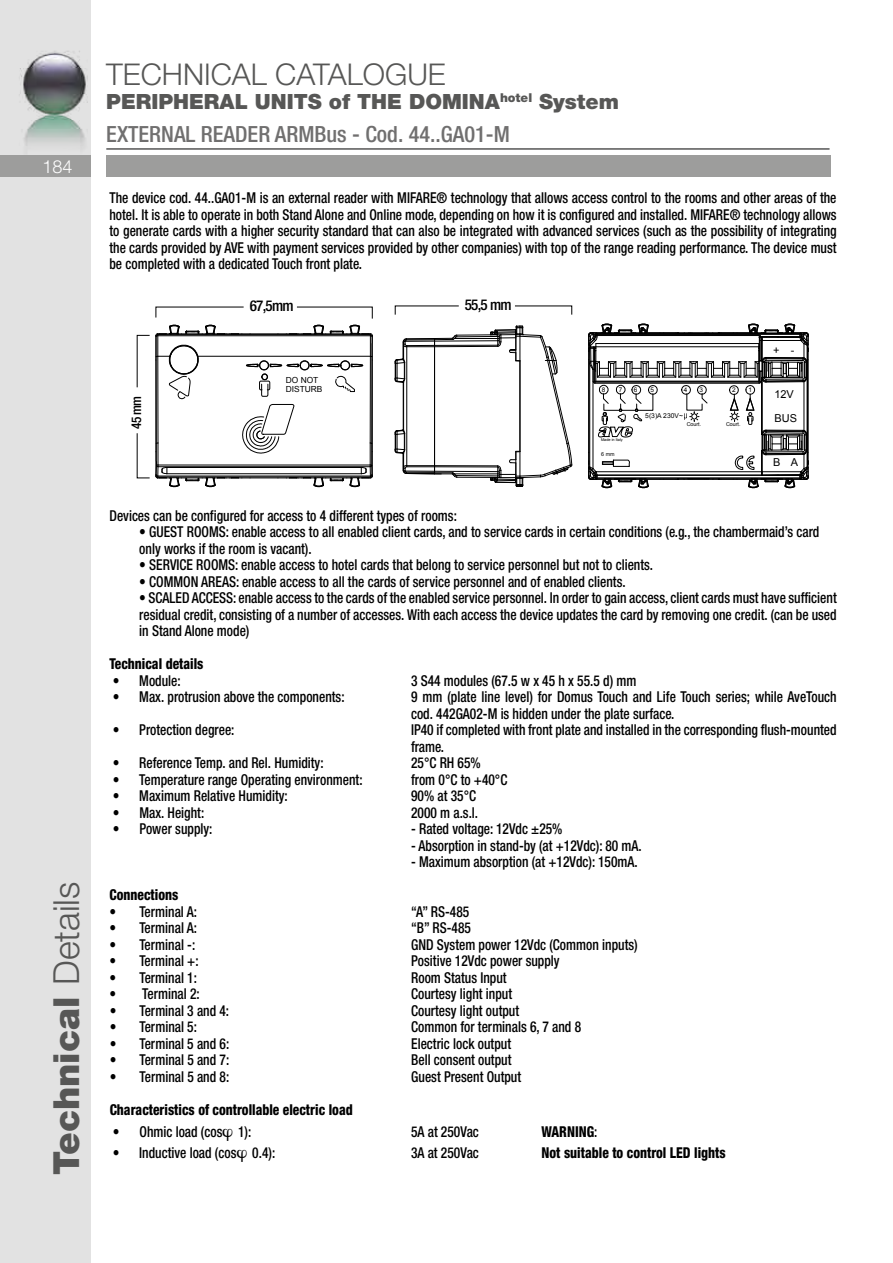
<style>
.page{position:relative;width:893px;height:1263px;background:#fff}
.page>*{position:absolute;margin:0;border:0;box-sizing:border-box;transform-origin:0 0}
.t1{font:900 36px "Helvetica Neue LT Std";color:#575756}
.t2{font:300 30px "Helvetica Neue LT Std";color:#575756}
.t3{font:500 condensed 22.35px "Helvetica Neue LT Std";color:#706f6f}
.t4{font:900 21px "Helvetica Neue LT Std";color:#575756}
.t5{font:300 18px "Helvetica Neue LT Std";color:#fff}
.t6{font:500 condensed 15px/16.5px "Helvetica Neue LT Std";color:#000;scale:.9 1}
.t7{font:800 condensed 15px "Helvetica Neue LT Std";color:#000;scale:.9 1}
.t8{font:500 condensed 15px "Helvetica Neue LT Std";color:#000}
.t9{font:500 condensed 13.35px "Helvetica Neue LT Std";color:#000}
.t10{font:10.95px "Arial";color:#000}
.t11{font:8.4px/9.1px "Arial";color:#000}
.t12{font:6.75px "Arial";color:#000}
.t13{font:6.45px "Arial";color:#000}
.t14{font:5.4px "Arial";color:#000}
.t15{font:3.9px "Arial";color:#000}
.s1{font-weight:300}
.s2{font-weight:500}
</style>
<div class="page">
<div style="left:0;top:0;width:90px;height:1263px;background:#e2e2e2"></div>
<img style="left:19px;top:51px;width:69px;height:95px">
<div style="left:0;top:156px;width:90px;height:21px;background:#9d9d9c"></div>
<div style="left:106px;top:155px;width:725px;height:22px;background:#9d9d9c"></div>
<hr style="left:106px;top:149px;width:723px;height:1px;background:#000">
<hr style="left:457px;top:334px;width:41px;height:1px;background:#000">
<hr style="left:457px;top:336px;width:41px;height:1px;background:#000">
<hr style="left:454px;top:338px;width:44px;height:1px;background:#000">
<hr style="left:435px;top:465px;width:63px;height:1px;background:#000">
<hr style="left:435px;top:346px;width:63px;height:1px;background:#000">
<hr style="left:435px;top:340px;width:63px;height:1px;background:#000">
<hr style="left:435px;top:345px;width:63px;height:1px;background:#000">
<hr style="left:435px;top:466px;width:63px;height:1px;background:#000">
<hr style="left:454px;top:474px;width:44px;height:1px;background:#000">
<hr style="left:435px;top:471px;width:63px;height:1px;background:#000">
<hr style="left:457px;top:477px;width:41px;height:1px;background:#000">
<hr style="left:457px;top:475px;width:41px;height:1px;background:#000">
<svg style="left:490px;top:326px;width:82px;height:161px"></svg>
<hr style="left:434px;top:347px;width:1px;height:119px;background:#000">
<hr style="left:403px;top:382px;width:1px;height:48px;background:#000">
<hr style="left:406px;top:347px;width:1px;height:119px;background:#000">
<svg style="left:395px;top:335px;width:62px;height:48px"></svg>
<svg style="left:395px;top:429px;width:62px;height:49px"></svg>
<svg style="left:156px;top:325px;width:217px;height:162px"></svg>
<svg style="left:588px;top:324px;width:221px;height:164px"></svg>
<svg style="left:297px;top:307px;width:76px;height:12px"></svg>
<svg style="left:155px;top:307px;width:89px;height:11px"></svg>
<svg style="left:137px;top:335px;width:13px;height:53px"></svg>
<svg style="left:137px;top:433px;width:13px;height:45px"></svg>
<svg style="left:515px;top:305px;width:57px;height:10px"></svg>
<svg style="left:395px;top:305px;width:64px;height:10px"></svg>
<p class="t5" style="left:43px;top:156px;width:32px">184</p>
<h1 class="t1" style="left:45px;top:1175px;width:295px;rotate:-90deg">Technical <span class="s1">Details</span></h1>
<h2 class="t2" style="left:106px;top:56px;width:341px">TECHNICAL CATALOGUE</h2>
<h3 class="t4" style="left:106px;top:89px;width:514px">PERIPHERAL UNITS of THE DOMINA<sup>hotel</sup> System</h3>
<h3 class="t3" style="left:106px;top:121px;width:405px">EXTERNAL READER ARMBus - Cod. 44..GA01-M</h3>
<p class="t6" style="left:109px;top:189px;width:809px;text-align:justify">The device cod. 44..GA01-M is an external reader with MIFARE® technology that allows access control to the rooms and other areas of the hotel. It is able to operate in both Stand Alone and Online mode, depending on how it is configured and installed. MIFARE® technology allows to generate cards with a higher security standard that can also be integrated with advanced services (such as the possibility of integrating the cards provided by AVE with payment services provided by other companies) with top of the range reading performance. The device must be completed with a dedicated Touch front plate.</p>
<p class="t9" style="left:128px;top:429px;width:35px;rotate:-90deg">45 mm</p>
<p class="t8" style="left:250px;top:296px;width:45px">67,5mm</p>
<p class="t11" style="left:286px;top:376px;width:38px">DO NOT<br>DISTURB</p>
<p class="t8" style="left:465px;top:295px;width:48px">55,5 mm</p>
<p class="t10" style="left:773px;top:343px;width:8px">+</p>
<p class="t10" style="left:791px;top:343px;width:5px">-</p>
<p class="t13" style="left:602px;top:385px;width:5px">8</p>
<p class="t13" style="left:619px;top:385px;width:5px">7</p>
<p class="t13" style="left:634px;top:385px;width:5px">6</p>
<p class="t13" style="left:651px;top:385px;width:5px">5</p>
<p class="t13" style="left:684px;top:385px;width:5px">4</p>
<p class="t13" style="left:700px;top:385px;width:5px">3</p>
<p class="t13" style="left:732px;top:385px;width:5px">2</p>
<p class="t13" style="left:748px;top:385px;width:5px">1</p>
<p class="t14" style="left:687px;top:421px;width:16px">Court.</p>
<p class="t14" style="left:726px;top:421px;width:16px">Court.</p>
<p class="t12" style="left:645px;top:411px;width:39px">5(3)A 230V~</p>
<p class="t10" style="left:774px;top:387px;width:21px">12V</p>
<p class="t10" style="left:774px;top:411px;width:24px">BUS</p>
<p class="t15" style="left:601px;top:437px;width:23px">Made in Italy</p>
<p class="t14" style="left:601px;top:451px;width:15px">6 mm</p>
<p class="t10" style="left:773px;top:455px;width:9px">B</p>
<p class="t10" style="left:791px;top:455px;width:9px">A</p>
<p class="t6" style="left:109px;top:507px;width:387px">Devices can be configured for access to 4 different types of rooms:</p>
<p class="t6" style="left:139px;top:524px;width:757px">• GUEST ROOMS: enable access to all enabled client cards, and to service cards in certain conditions (e.g., the chambermaid’s card only works if the room is vacant).</p>
<p class="t6" style="left:139px;top:557px;width:572px">• SERVICE ROOMS: enable access to hotel cards that belong to service personnel but not to clients.</p>
<p class="t6" style="left:139px;top:573px;width:542px">• COMMON AREAS: enable access to all the cards of service personnel and of enabled clients.</p>
<p class="t6" style="left:139px;top:590px;width:776px;text-align:justify">• SCALED ACCESS: enable access to the cards of the enabled service personnel. In order to gain access, client cards must have sufficient residual credit, consisting of a number of accesses. With each access the device updates the card by removing one credit. (can be used in Stand Alone mode)</p>
<p class="t7" style="left:109px;top:655px;width:106px">Technical details</p>
<p class="t6" style="left:113px;top:672px;width:77px">• Module:</p>
<p class="t6" style="left:411px;top:672px;width:252px">3 S44 modules (67.5 w x 45 h x 55.5 d) mm</p>
<p class="t6" style="left:113px;top:689px;width:259px">• Max. protrusion above the components:</p>
<p class="t6" style="left:411px;top:689px;width:474px">9 mm (plate line level) for Domus Touch and Life Touch series; while AveTouch cod. 442GA02-M is hidden under the plate surface.</p>
<p class="t6" style="left:113px;top:722px;width:137px">• Protection degree:</p>
<p class="t6" style="left:411px;top:722px;width:474px">IP40 if completed with front plate and installed in the corresponding flush-mounted frame.</p>
<p class="t6" style="left:113px;top:755px;width:236px">• Reference Temp. and Rel. Humidity:</p>
<p class="t6" style="left:411px;top:755px;width:79px">25°C RH 65%</p>
<p class="t6" style="left:113px;top:771px;width:279px">• Temperature range Operating environment:</p>
<p class="t6" style="left:411px;top:771px;width:109px">from 0°C to +40°C</p>
<p class="t6" style="left:113px;top:788px;width:196px">• Maximum Relative Humidity:</p>
<p class="t6" style="left:411px;top:788px;width:74px">90% at 35°C</p>
<p class="t6" style="left:113px;top:804px;width:103px">• Max. Height:</p>
<p class="t6" style="left:411px;top:804px;width:76px">2000 m a.s.l.</p>
<p class="t6" style="left:113px;top:821px;width:112px">• Power supply:</p>
<p class="t6" style="left:411px;top:821px;width:170px">- Rated voltage: 12Vdc ±25%</p>
<p class="t6" style="left:411px;top:837px;width:258px">- Absorption in stand-by (at +12Vdc): 80 mA.</p>
<p class="t6" style="left:411px;top:854px;width:253px">- Maximum absorption (at +12Vdc): 150mA.</p>
<p class="t7" style="left:110px;top:886px;width:78px">Connections</p>
<p class="t6" style="left:110px;top:903px;width:99px">• Terminal A:</p>
<p class="t6" style="left:411px;top:903px;width:66px">“A” RS-485</p>
<p class="t6" style="left:110px;top:920px;width:99px">• Terminal A:</p>
<p class="t6" style="left:411px;top:920px;width:68px">“B” RS-485</p>
<p class="t6" style="left:110px;top:936px;width:97px">• Terminal -:</p>
<p class="t6" style="left:411px;top:936px;width:253px">GND System power 12Vdc (Common inputs)</p>
<p class="t6" style="left:110px;top:953px;width:100px">• Terminal +:</p>
<p class="t6" style="left:411px;top:953px;width:167px">Positive 12Vdc power supply</p>
<p class="t6" style="left:110px;top:969px;width:99px">• Terminal 1:</p>
<p class="t6" style="left:411px;top:969px;width:108px">Room Status Input</p>
<p class="t6" style="left:110px;top:986px;width:102px">• Terminal 2:</p>
<p class="t6" style="left:411px;top:986px;width:114px">Courtesy light input</p>
<p class="t6" style="left:110px;top:1002px;width:134px">• Terminal 3 and 4:</p>
<p class="t6" style="left:411px;top:1002px;width:121px">Courtesy light output</p>
<p class="t6" style="left:110px;top:1019px;width:99px">• Terminal 5:</p>
<p class="t6" style="left:411px;top:1019px;width:190px">Common for terminals 6, 7 and 8</p>
<p class="t6" style="left:110px;top:1035px;width:134px">• Terminal 5 and 6:</p>
<p class="t6" style="left:411px;top:1035px;width:112px">Electric lock output</p>
<p class="t6" style="left:110px;top:1052px;width:134px">• Terminal 5 and 7:</p>
<p class="t6" style="left:411px;top:1052px;width:113px">Bell consent output</p>
<p class="t6" style="left:110px;top:1068px;width:134px">• Terminal 5 and 8:</p>
<p class="t6" style="left:411px;top:1068px;width:124px">Guest Present Output</p>
<p class="t7" style="left:110px;top:1100px;width:271px">Characteristics of controllable electric load</p>
<p class="t6" style="left:113px;top:1123px;width:155px">• Ohmic load (cos 1):</p>
<p class="t6" style="left:411px;top:1123px;width:77px">5A at 250Vac</p>
<p class="t7" style="left:541px;top:1122px;width:64px">WARNING<span class="s2">:</span></p>
<p class="t6" style="left:113px;top:1144px;width:182px">• Inductive load (cos 0.4):</p>
<p class="t6" style="left:411px;top:1144px;width:77px">3A at 250Vac</p>
<p class="t7" style="left:541px;top:1143px;width:206px">Not suitable to control LED lights</p>
</div>
